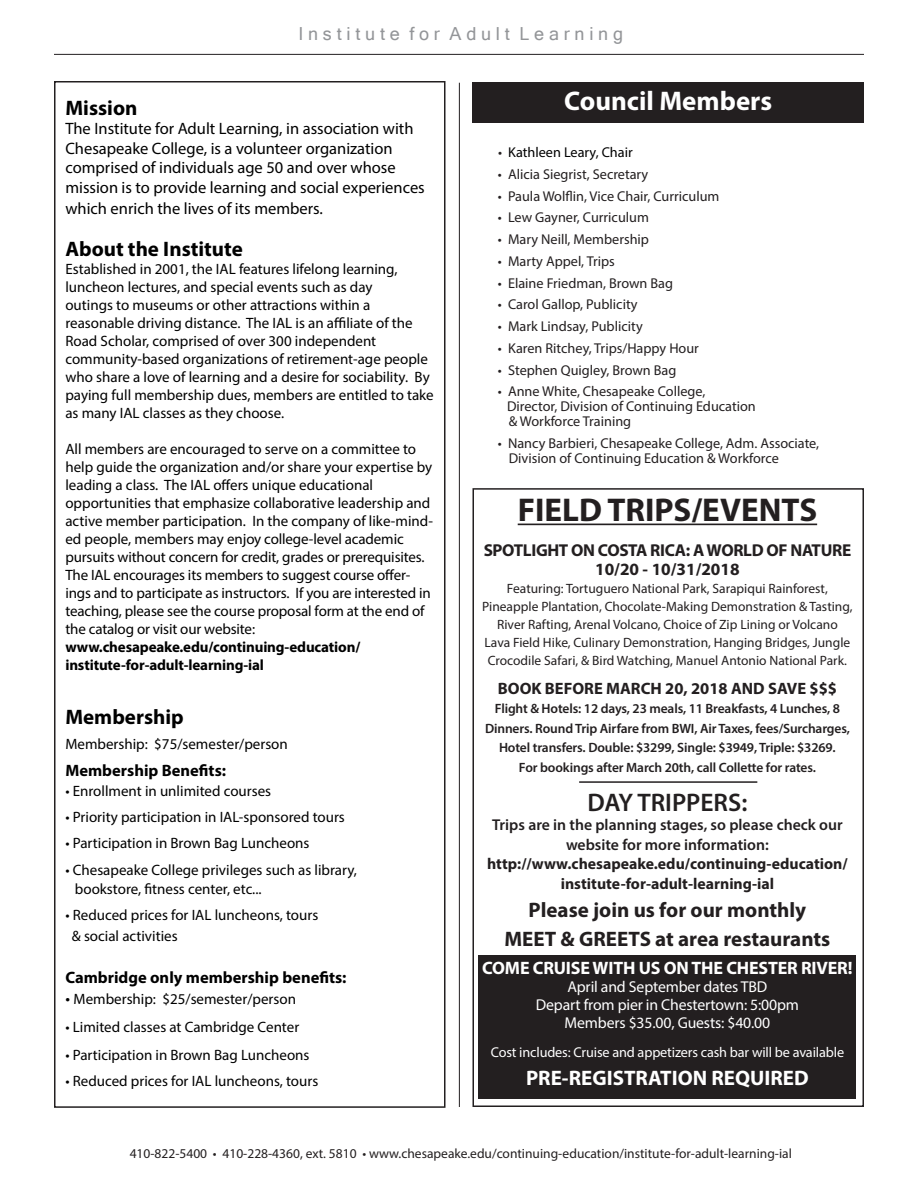
<style>
.page{position:relative;width:918px;height:1188px;background:#fff}
.page>*{position:absolute;margin:0;border:0;box-sizing:border-box;transform-origin:0 0}
.t1{font:700 33px "Myriad Pro";color:#231f20}
.t2{font:700 27px "Myriad Pro";color:#fff}
.t3{font:600 25.5px "Myriad Pro";color:#231f20}
.t4{font:700 21px "Myriad Pro";color:#231f20}
.t5{font:700 21px "Myriad Pro";color:#000}
.t6{font:700 21px "Myriad Pro";color:#fff}
.t7{font:700 18px "Myriad Pro";letter-spacing:-.01em;color:#fff}
.t8{font:18px "Microsoft Sans Serif";color:#939598}
.t9{font:700 17.25px "Myriad Pro";letter-spacing:-.02em;color:#231f20}
.t10{font:700 17.25px "Myriad Pro";color:#231f20}
.t11{font:16.5px/19.5px "Myriad Pro";color:#000}
.t12{font:700 16.5px "Myriad Pro";color:#000}
.t13{font:700 16.5px "Myriad Pro";color:#231f20}
.t14{font:15.75px "Myriad Pro";letter-spacing:-.01em;color:#fff}
.t15{font:700 15.75px/19.5px "Myriad Pro";color:#231f20;text-align:center}
.t16{font:600 15.75px/19.5px "Myriad Pro";color:#231f20;text-align:center}
.t17{font:15px/18px "Myriad Pro";color:#000}
.t18{font:14.25px/15px "Myriad Pro";color:#231f20}
.t19{font:14.25px "Myriad Pro";letter-spacing:-.01em;color:#fff}
.Body_Text{font:14.25px "Myriad Pro";color:#000}
.t20{font:13.5px/18px "Myriad Pro";color:#231f20;text-align:center}
.t21{font:600 13.5px/19.5px "Myriad Pro";letter-spacing:-.01em;color:#231f20;text-align:center}
.s1{font-weight:700}
.s2{font-size:16.5px}
.s3{color:#231f20}
</style>
<div class="page">
<hr style="left:459px;top:83px;width:1px;height:1024px;background:#231f20">
<div style="left:54px;top:81px;width:392px;height:1027px;border:2px solid #231f20"></div>
<hr style="left:54px;top:54px;width:810px;height:1px;background:#231f20">
<div style="left:472px;top:488px;width:392px;height:619px;border:2px solid #231f20"></div>
<div style="left:472px;top:82px;width:392px;height:40px;background:#231f20"></div>
<hr style="left:579px;top:781px;width:178px;height:2px;background:#231f20">
<div style="left:478px;top:955px;width:378px;height:143px;background:#231f20"></div>
<hr style="left:518px;top:524px;width:299px;height:1px;background:#231f20">
<p class="t8" style="left:298px;top:22px;width:326px">I n s t i t u t e f o r A d u l t L e a r n i n g</p>
<p class="t5" style="left:65px;top:94px;width:74px">Mission</p>
<p class="t11" style="left:65px;top:119px;width:361px">The Institute for Adult Learning, in association with Chesapeake College, is a volunteer organization comprised of individuals age 50 and over whose mission is to provide learning and social experiences</p>
<p class="t11" style="left:65px;top:198px;width:259px">which enrich the lives of its members.</p>
<p class="t5" style="left:65px;top:235px;width:179px">About the Institute</p>
<p class="t17" style="left:65px;top:260px;width:334px">Established in 2001, the IAL features lifelong learning, luncheon lectures, and special events such as day</p>
<p class="t17" style="left:65px;top:296px;width:306px">outings to museums or other attractions within a</p>
<p class="t17" style="left:65px;top:314px;width:349px">reasonable driving distance. The IAL is an affiliate of the<br>Road Scholar, comprised of over 300 independent</p>
<p class="t17" style="left:65px;top:350px;width:370px">community-based organizations of retirement-age people who share a love of learning and a desire for sociability. By paying full membership dues, members are entitled to take as many IAL classes as they choose.</p>
<p class="t17" style="left:65px;top:440px;width:368px">All members are encouraged to serve on a committee to help guide the organization and/or share your expertise by leading a class. The IAL offers unique educational</p>
<p class="t17" style="left:65px;top:494px;width:369px">opportunities that emphasize collaborative leadership and active member participation. In the company of like-mind&shy;ed people, members may enjoy college-level academic pursuits without concern for credit, grades or prerequisites.<br>The IAL encourages its members to suggest course offer&shy;ings and to participate as instructors. If you are interested in teaching, please see the course proposal form at the end of the catalog or visit our website: <span class="s1">www.chesapeake.edu/continuing-education/ institute-for-adult-learning-ial</span></p>
<p class="t5" style="left:65px;top:703px;width:120px">Membership</p>
<p class="t17" style="left:65px;top:735px;width:224px">Membership: $75/semester/person</p>
<p class="t12" style="left:65px;top:760px;width:162px">Membership Benefits:</p>
<p class="t17" style="left:65px;top:782px;width:207px">• Enrollment in unlimited courses</p>
<p class="t17" style="left:65px;top:808px;width:281px">• Priority participation in IAL-sponsored tours</p>
<p class="t17" style="left:65px;top:834px;width:246px">• Participation in Brown Bag Luncheons</p>
<p class="t17" style="left:75px;top:860px;width:284px;line-height:19.5px;text-indent:-10px">• Chesapeake College privileges such as library, bookstore, fitness center, etc...</p>
<p class="t17" style="left:72px;top:905px;width:248px;line-height:21px;text-indent:-6px">• Reduced prices for IAL luncheons, tours &amp; social activities</p>
<p class="t12" style="left:65px;top:967px;width:283px">Cambridge only membership benefits:</p>
<p class="t17" style="left:65px;top:990px;width:232px"><span class="s2">•</span> Membership: $25/semester/person</p>
<p class="t17" style="left:65px;top:1018px;width:235px">• Limited classes at Cambridge Center</p>
<p class="t17" style="left:65px;top:1046px;width:246px">• Participation in Brown Bag Luncheons</p>
<p class="t17" style="left:65px;top:1072px;width:254px">• Reduced prices for IAL luncheons, tours</p>
<p class="t2" style="left:564px;top:83px;width:210px">Council Members</p>
<p class="Body_Text" style="left:498px;top:144px;width:136px"><span class="s3">•</span> Kathleen Leary, Chair</p>
<p class="t18" style="left:498px;top:166px;width:152px">• Alicia Siegrist, Secretary</p>
<p class="t18" style="left:498px;top:188px;width:223px">• Paula Wolflin, Vice Chair, Curriculum</p>
<p class="t18" style="left:498px;top:210px;width:152px">• Lew Gayner, Curriculum</p>
<p class="t18" style="left:498px;top:232px;width:153px">• Mary Neill, Membership</p>
<p class="t18" style="left:498px;top:253px;width:118px">• Marty Appel, Trips</p>
<p class="t18" style="left:498px;top:275px;width:177px">• Elaine Friedman, Brown Bag</p>
<p class="t18" style="left:498px;top:297px;width:141px">• Carol Gallop, Publicity</p>
<p class="t18" style="left:498px;top:319px;width:146px">• Mark Lindsay, Publicity</p>
<p class="t18" style="left:498px;top:340px;width:202px">• Karen Ritchey, Trips/Happy Hour</p>
<p class="t18" style="left:498px;top:362px;width:180px">• Stephen Quigley, Brown Bag</p>
<p class="t18" style="left:507px;top:384px;width:250px;text-indent:-9px">• Anne White, Chesapeake College,<br>Director, Division of Continuing Education &amp; Workforce Training</p>
<p class="t18" style="left:509px;top:436px;width:312px;text-indent:-11px">• Nancy Barbieri, Chesapeake College, Adm. Associate,<br>Division of Continuing Education &amp; Workforce</p>
<p class="t1" style="left:518px;top:488px;width:301px">FIELD TRIPS/EVENTS</p>
<p class="t9" style="left:484px;top:539px;width:369px">SPOTLIGHT ON COSTA RICA: A WORLD OF NATURE</p>
<p class="t10" style="left:595px;top:558px;width:146px">10/20 - 10/31/2018</p>
<p class="t20" style="left:482px;top:579px;width:372px">Featuring: Tortuguero National Park, Sarapiqui Rainforest, Pineapple Plantation, Chocolate-Making Demonstration &amp; Tasting, River Rafting, Arenal Volcano, Choice of Zip Lining or Volcano<br>Lava Field Hike, Culinary Demonstration, Hanging Bridges, Jungle Crocodile Safari, &amp; Bird Watching, Manuel Antonio National Park.</p>
<p class="t13" style="left:498px;top:677px;width:341px">BOOK BEFORE MARCH 20, 2018 AND SAVE $$$</p>
<p class="t21" style="left:485px;top:698px;width:366px">Flight &amp; Hotels: 12 days, 23 meals, 11 Breakfasts, 4 Lunches, 8<br>Dinners. Round Trip Airfare from BWI, Air Taxes, fees/Surcharges, Hotel transfers. Double: $3299, Single: $3949, Triple: $3269.<br>For bookings after March 20th, call Collette for rates.</p>
<p class="t3" style="left:587px;top:786px;width:161px">DAY TRIPPERS:</p>
<p class="t16" style="left:492px;top:815px;width:352px">Trips are in the planning stages, so please check our website for more information:</p>
<p class="t15" style="left:487px;top:854px;width:362px">http://www.chesapeake.edu/continuing-education/ institute-for-adult-learning-ial</p>
<p class="t4" style="left:529px;top:896px;width:279px">Please join us for our monthly</p>
<p class="t4" style="left:505px;top:925px;width:327px">MEET &amp; GREETS at area restaurants</p>
<p class="t7" style="left:482px;top:956px;width:372px">COME CRUISE WITH US ON THE CHESTER RIVER!</p>
<p class="t14" style="left:567px;top:977px;width:202px">April and September dates TBD</p>
<p class="t14" style="left:536px;top:995px;width:265px">Depart from pier in Chestertown: 5:00pm</p>
<p class="t14" style="left:565px;top:1013px;width:207px">Members $35.00, Guests: $40.00</p>
<p class="t19" style="left:491px;top:1043px;width:355px">Cost includes: Cruise and appetizers cash bar will be available</p>
<p class="t6" style="left:526px;top:1064px;width:284px">PRE-REGISTRATION REQUIRED</p>
<p class="t20" style="left:130px;top:1144px;width:664px">410-822-5400 • 410-228-4360, ext. 5810 • www.chesapeake.edu/continuing-education/institute-for-adult-learning-ial</p>
</div>
